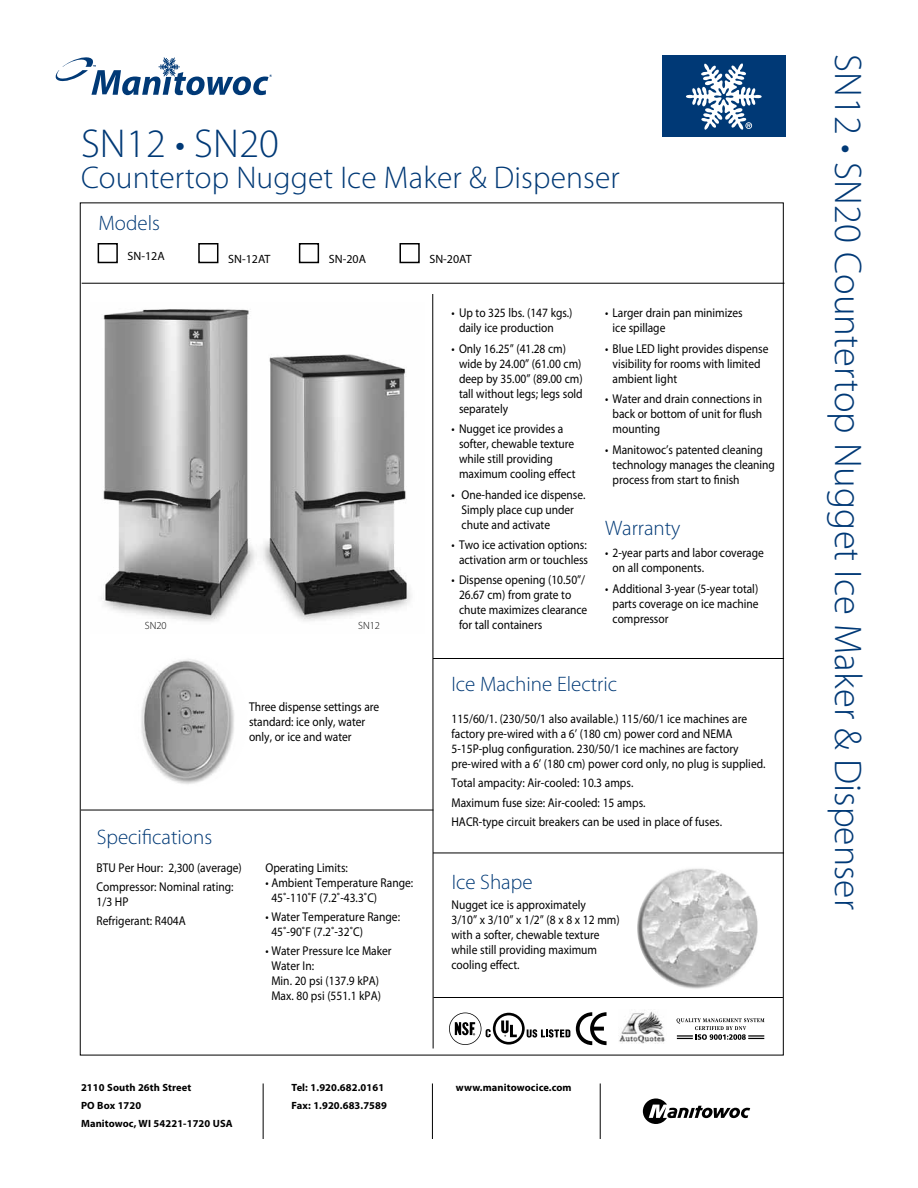
<style>
.page{position:relative;width:918px;height:1188px;background:#fff}
.page>*{position:absolute;margin:0;border:0;box-sizing:border-box;transform-origin:0 0}
.t1{font:300 40.5px "Myriad Pro";letter-spacing:.005em;color:#003976}
.t2{font:300 38.7px "Myriad Pro";letter-spacing:.005em;color:#003976}
.t3{font:300 31.5px "Myriad Pro";letter-spacing:.005em;color:#003976}
.t4{font:300 21px "Myriad Pro";color:#003976}
.t5{font:12.75px/15px "Myriad Pro";color:#000;scale:.9 1}
.t6{font:12px "Myriad Pro";color:#000}
.t7{font:700 10.5px/18px "Myriad Pro";letter-spacing:.01em;color:#000}
.t8{font:300 10.5px "Myriad Pro";color:#000}
.s1{font-size:37.5px}
</style>
<div class="page">
<img style="left:101px;top:309px;width:310px;height:313px">
<hr style="left:82px;top:283px;width:702px;height:1px;background:#000">
<hr style="left:81px;top:810px;width:352px;height:1px;background:#000">
<hr style="left:263px;top:1083px;width:1px;height:56px;background:#000">
<hr style="left:432px;top:1083px;width:1px;height:56px;background:#000">
<hr style="left:600px;top:1083px;width:1px;height:56px;background:#000">
<svg style="left:643px;top:1098px;width:107px;height:26px"></svg>
<div style="left:662px;top:55px;width:123px;height:82px;background:#003976"></div>
<svg style="left:686px;top:63px;width:76px;height:67px"></svg>
<hr style="left:432px;top:294px;width:2px;height:754px;background:#000">
<hr style="left:434px;top:997px;width:349px;height:1px;background:#000">
<svg style="left:576px;top:1012px;width:31px;height:33px"></svg>
<svg style="left:449px;top:1013px;width:121px;height:32px"></svg>
<img style="left:619px;top:1010px;width:46px;height:33px">
<div style="left:98px;top:243px;width:20px;height:20px;border:2px solid #000"></div>
<div style="left:198px;top:243px;width:20px;height:20px;border:2px solid #000"></div>
<div style="left:299px;top:243px;width:20px;height:20px;border:2px solid #000"></div>
<div style="left:399px;top:243px;width:21px;height:20px;border:2px solid #000"></div>
<svg style="left:677px;top:1018px;width:87px;height:22px"></svg>
<svg style="left:56px;top:57px;width:216px;height:38px"></svg>
<img style="left:141px;top:659px;width:93px;height:125px">
<img style="left:639px;top:868px;width:119px;height:120px">
<hr style="left:433px;top:658px;width:351px;height:1px;background:#000">
<hr style="left:433px;top:853px;width:351px;height:1px;background:#000">
<h1 class="t1" style="left:81px;top:121px;width:200px">SN12 • SN20</h1>
<h3 class="t3" style="left:81px;top:160px;width:540px">Countertop Nugget Ice Maker &amp; Dispenser</h3>
<h3 class="t4" style="left:99px;top:212px;width:63px">Models</h3>
<p class="t6" style="left:128px;top:249px;width:39px">SN-12A</p>
<p class="t6" style="left:228px;top:252px;width:44px">SN-12AT</p>
<p class="t6" style="left:329px;top:252px;width:39px">SN-20A</p>
<p class="t6" style="left:429px;top:252px;width:44px">SN-20AT</p>
<p class="t8" style="left:145px;top:620px;width:23px">SN20</p>
<p class="t8" style="left:358px;top:620px;width:23px">SN12</p>
<p class="t5" style="left:459px;top:305px;width:128px;text-indent:-8px">• Up to 325 lbs. (147 kgs.) daily ice production</p>
<p class="t5" style="left:459px;top:341px;width:139px;text-indent:-8px">• Only 16.25” (41.28 cm) wide by 24.00” (61.00 cm) deep by 35.00” (89.00 cm) tall without legs; legs sold separately</p>
<p class="t5" style="left:459px;top:421px;width:131px;text-indent:-8px">• Nugget ice provides a softer, chewable texture while still providing maximum cooling effect</p>
<p class="t5" style="left:462px;top:487px;width:139px;text-indent:-10px">• One-handed ice dispense.<br>Simply place cup under chute and activate</p>
<p class="t5" style="left:452px;top:537px;width:153px;text-align:center">• Two ice activation options: activation arm or touchless</p>
<p class="t5" style="left:459px;top:572px;width:144px;text-indent:-8px">• Dispense opening (10.50”/<br>26.67 cm) from grate to chute maximizes clearance for tall containers</p>
<p class="t5" style="left:613px;top:305px;width:146px;text-indent:-8px">• Larger drain pan minimizes ice spillage</p>
<p class="t5" style="left:613px;top:341px;width:175px;text-indent:-8px">• Blue LED light provides dispense visibility for rooms with limited ambient light</p>
<p class="t5" style="left:613px;top:391px;width:168px;text-align:justify;text-indent:-8px">• Water and drain connections in back or bottom of unit for flush mounting</p>
<p class="t5" style="left:613px;top:442px;width:182px;text-indent:-8px">• Manitowoc’s patented cleaning technology manages the cleaning process from start to finish</p>
<h3 class="t4" style="left:605px;top:516px;width:77px">Warranty</h3>
<p class="t5" style="left:613px;top:545px;width:170px;text-indent:-8px">• 2-year parts and labor coverage on all components.</p>
<p class="t5" style="left:613px;top:581px;width:164px;text-align:justify;text-indent:-8px">• Additional 3-year (5-year total) parts coverage on ice machine compressor</p>
<h3 class="t4" style="left:97px;top:826px;width:117px">Specifications</h3>
<p class="t5" style="left:249px;top:699px;width:146px">Three dispense settings are standard: ice only, water only, or ice and water</p>
<p class="t5" style="left:97px;top:858px;width:163px;line-height:19.4px">BTU Per Hour: 2,300 (average)<br>Compressor: Nominal rating:</p>
<p class="t5" style="left:97px;top:892px;width:101px;line-height:19.4px">1/3 HP<br>Refrigerant: R404A</p>
<p class="t5" style="left:265px;top:860px;width:93px">Operating Limits:</p>
<p class="t5" style="left:271px;top:875px;width:159px;text-indent:-6px">• Ambient Temperature Range:<br>45˚-110˚F (7.2˚-43.3˚C)</p>
<p class="t5" style="left:271px;top:909px;width:145px;text-indent:-6px">• Water Temperature Range:<br>45˚-90˚F (7.2˚-32˚C)</p>
<p class="t5" style="left:271px;top:943px;width:135px;text-indent:-6px">• Water Pressure Ice Maker<br>Water In:<br>Min. 20 psi (137.9 kPA)<br>Max. 80 psi (551.1 kPA)</p>
<h3 class="t4" style="left:452px;top:672px;width:167px">Ice Machine Electric</h3>
<p class="t5" style="left:452px;top:711px;width:351px">115/60/1. (230/50/1 also available.) 115/60/1 ice machines are factory pre-wired with a 6’ (180 cm) power cord and NEMA 5-15P-plug configuration. 230/50/1 ice machines are factory pre-wired with a 6’ (180 cm) power cord only, no plug is supplied.</p>
<p class="t5" style="left:452px;top:773px;width:302px;line-height:19.4px">Total ampacity: Air-cooled: 10.3 amps.<br>Maximum fuse size: Air-cooled: 15 amps.<br>HACR-type circuit breakers can be used in place of fuses.</p>
<h3 class="t4" style="left:452px;top:870px;width:82px">Ice Shape</h3>
<p class="t5" style="left:452px;top:897px;width:188px">Nugget ice is approximately<br>3/10” x 3/10” x 1/2” (8 x 8 x 12 mm) with a softer, chewable texture while still providing maximum cooling effect.</p>
<p class="t7" style="left:81px;top:1078px;width:153px">2110 South 26th Street<br>PO Box 1720<br>Manitowoc, WI 54221-1720 USA</p>
<p class="t7" style="left:292px;top:1078px;width:97px">Tel: 1.920.682.0161<br>Fax: 1.920.683.7589</p>
<p class="t7" style="left:456px;top:1078px;width:117px">www.manitowocice.com</p>
<h2 class="t2" style="left:869px;top:54px;width:857px;rotate:90deg">SN12 • SN20 Countertop Nugget Ice Maker &amp; Dis<span class="s1">penser</span></h2>
</div>
